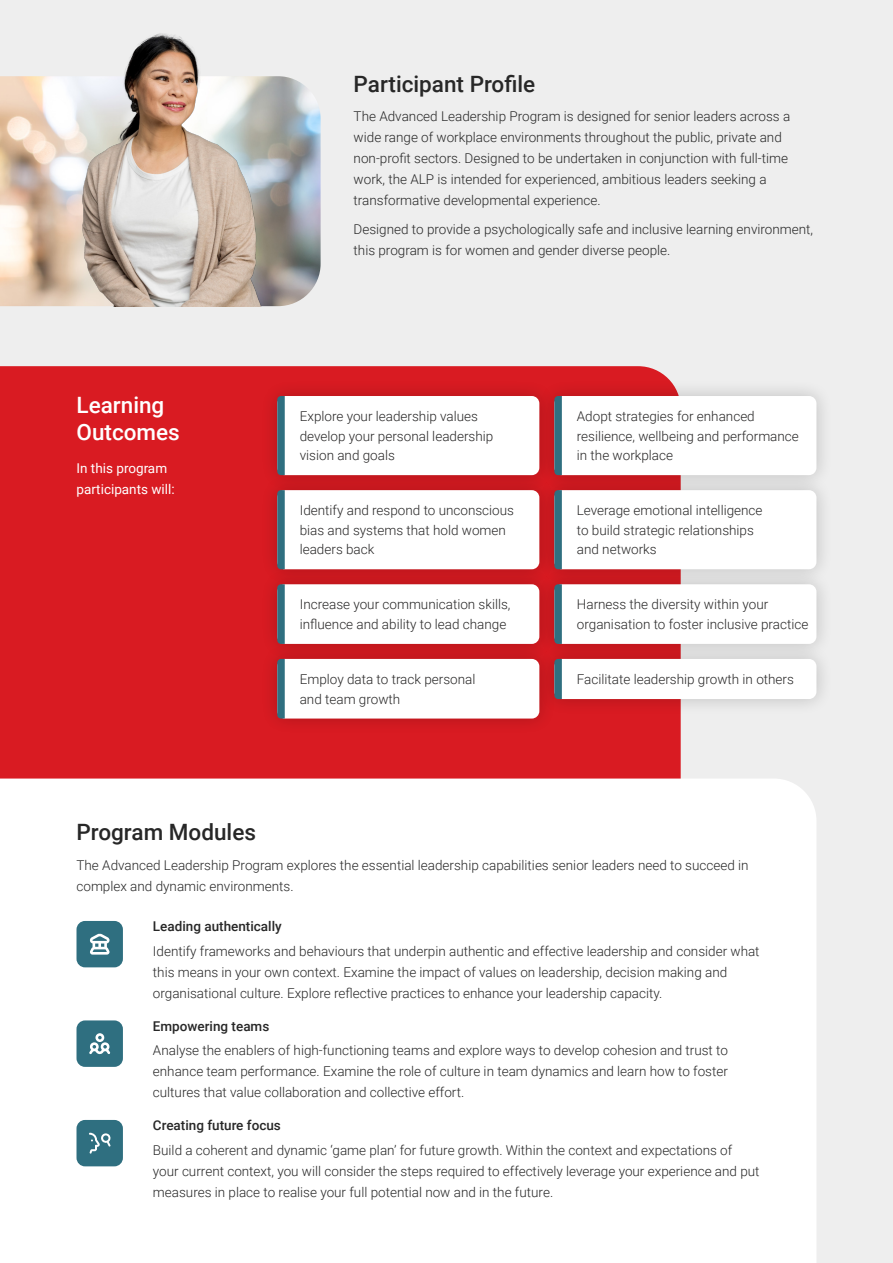
<style>
.page{position:relative;width:893px;height:1263px;background:#eee}
.page>*{position:absolute;margin:0;border:0;box-sizing:border-box;transform-origin:0 0}
.t1{font:500 22.5px "Roboto";color:#272727}
.t2{font:500 22.5px/27px "Roboto";color:#fff}
.t3{font:300 13.5px/21px "Roboto";color:#272727}
.t4{font:300 13.5px/19.5px "Roboto";color:#282727}
.t5{font:500 13.5px "Roboto";color:#272727}
.t6{font:13.5px/21px "Roboto";color:#fff}
</style>
<div class="page">
<img style="left:0;top:76px;width:321px;height:230px">
<div style="left:0;top:366px;width:681px;height:412px;background:#d91b22"></div>
<div style="left:0;top:778px;width:816px;height:485px;background:#fff"></div>
<div style="left:260px;top:379px;width:296px;height:113px;background:#000;opacity:.2"></div>
<div style="left:277px;top:396px;width:262px;height:79px;background:#fff;border-radius:8px"></div>
<div style="left:260px;top:473px;width:296px;height:113px;background:#000;opacity:.2"></div>
<div style="left:277px;top:490px;width:262px;height:79px;background:#fff;border-radius:8px"></div>
<div style="left:260px;top:567px;width:296px;height:94px;background:#000;opacity:.2"></div>
<div style="left:277px;top:584px;width:262px;height:60px;background:#fff;border-radius:8px"></div>
<div style="left:260px;top:642px;width:296px;height:93px;background:#000;opacity:.2"></div>
<div style="left:277px;top:659px;width:262px;height:59px;background:#fff;border-radius:8px"></div>
<div style="left:538px;top:379px;width:295px;height:113px;background:#000;opacity:.2"></div>
<div style="left:554px;top:396px;width:262px;height:79px;background:#fff;border-radius:8px"></div>
<div style="left:538px;top:473px;width:295px;height:113px;background:#000;opacity:.2"></div>
<div style="left:554px;top:490px;width:262px;height:79px;background:#fff;border-radius:8px"></div>
<div style="left:538px;top:567px;width:295px;height:94px;background:#000;opacity:.2"></div>
<div style="left:554px;top:584px;width:262px;height:60px;background:#fff;border-radius:8px"></div>
<div style="left:538px;top:642px;width:295px;height:74px;background:#000;opacity:.2"></div>
<div style="left:554px;top:659px;width:262px;height:40px;background:#fff;border-radius:8px"></div>
<svg style="left:277px;top:396px;width:8px;height:79px"></svg>
<svg style="left:277px;top:490px;width:8px;height:79px"></svg>
<svg style="left:277px;top:584px;width:8px;height:60px"></svg>
<svg style="left:277px;top:659px;width:8px;height:59px"></svg>
<svg style="left:554px;top:396px;width:8px;height:79px"></svg>
<svg style="left:554px;top:490px;width:8px;height:79px"></svg>
<svg style="left:554px;top:584px;width:8px;height:60px"></svg>
<svg style="left:554px;top:659px;width:8px;height:40px"></svg>
<div style="left:77px;top:921px;width:46px;height:46px;background:#2f6f80;border-radius:9px"></div>
<div style="left:77px;top:1020px;width:46px;height:47px;background:#2f6f80;border-radius:9px"></div>
<div style="left:77px;top:1120px;width:46px;height:46px;background:#2f6f80;border-radius:9px"></div>
<svg style="left:90px;top:933px;width:20px;height:21px"></svg>
<img style="left:80px;top:33px;width:183px;height:273px">
<svg style="left:89px;top:1133px;width:22px;height:20px"></svg>
<svg style="left:89px;top:1033px;width:21px;height:22px"></svg>
<h1 class="t2" style="left:76px;top:391px;width:105px">Learning<br>Outcomes</h1>
<p class="t6" style="left:76px;top:457px;width:100px">In this program participants will:</p>
<h1 class="t1" style="left:354px;top:68px;width:183px">Participant Profile</h1>
<p class="t3" style="left:354px;top:106px;width:438px">The Advanced Leadership Program is designed for senior leaders across a wide range of workplace environments throughout the public, private and non-profit sectors. Designed to be undertaken in conjunction with full-time work, the ALP is intended for experienced, ambitious leaders seeking a transformative developmental experience.</p>
<p class="t3" style="left:354px;top:218px;width:461px">Designed to provide a psychologically safe and inclusive learning environment, this program is for women and gender diverse people.</p>
<p class="t4" style="left:300px;top:406px;width:195px">Explore your leadership values develop your personal leadership vision and goals</p>
<p class="t4" style="left:300px;top:500px;width:216px">Identify and respond to unconscious bias and systems that hold women leaders back</p>
<p class="t4" style="left:300px;top:594px;width:212px">Increase your communication skills, influence and ability to lead change</p>
<p class="t4" style="left:300px;top:669px;width:177px">Employ data to track personal and team growth</p>
<p class="t4" style="left:577px;top:406px;width:223px">Adopt strategies for enhanced resilience, wellbeing and performance in the workplace</p>
<p class="t4" style="left:577px;top:500px;width:187px">Leverage emotional intelligence to build strategic relationships and networks</p>
<p class="t4" style="left:577px;top:594px;width:233px">Harness the diversity within your organisation to foster inclusive practice</p>
<p class="t4" style="left:577px;top:669px;width:219px">Facilitate leadership growth in others</p>
<h1 class="t1" style="left:76px;top:817px;width:181px">Program Modules</h1>
<p class="t3" style="left:76px;top:854px;width:674px">The Advanced Leadership Program explores the essential leadership capabilities senior leaders need to succeed in complex and dynamic environments.</p>
<p class="t5" style="left:153px;top:917px;width:130px">Leading authentically</p>
<p class="t3" style="left:153px;top:940px;width:608px">Identify frameworks and behaviours that underpin authentic and effective leadership and consider what this means in your own context. Examine the impact of values on leadership, decision making and organisational culture. Explore reflective practices to enhance your leadership capacity.</p>
<p class="t5" style="left:153px;top:1016px;width:118px">Empowering teams</p>
<p class="t3" style="left:153px;top:1040px;width:577px;text-align:justify">Analyse the enablers of high-functioning teams and explore ways to develop cohesion and trust to enhance team performance. Examine the role of culture in team dynamics and learn how to foster cultures that value collaboration and collective effort.</p>
<p class="t5" style="left:153px;top:1116px;width:129px">Creating future focus</p>
<p class="t3" style="left:153px;top:1139px;width:608px">Build a coherent and dynamic ‘game plan’ for future growth. Within the context and expectations of your current context, you will consider the steps required to effectively leverage your experience and put measures in place to realise your full potential now and in the future.</p>
</div>
